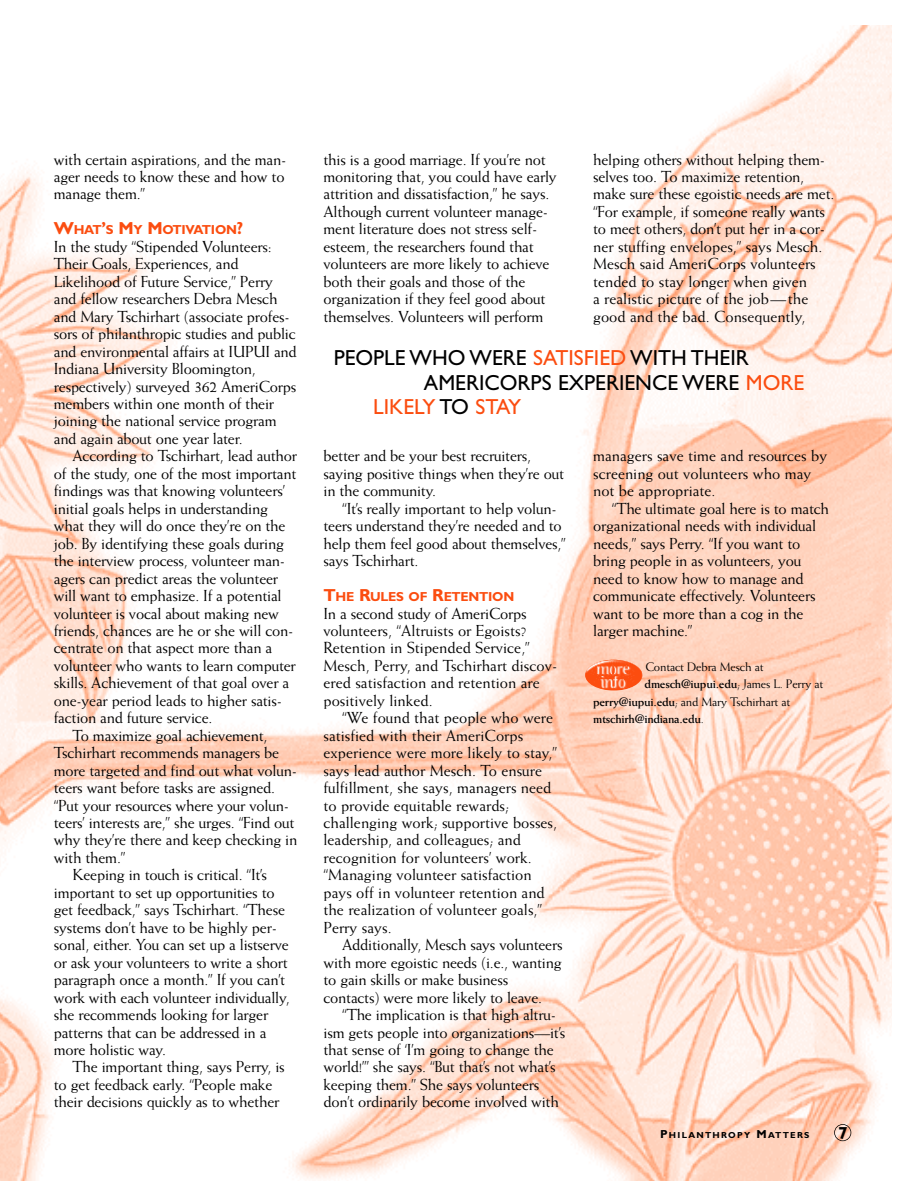
<style>
.page{position:relative;width:918px;height:1188px;background:#fff}
.page>*{position:absolute;margin:0;border:0;box-sizing:border-box;transform-origin:0 0}
.t1{font:21.9px "Gill Sans";color:#000}
.t2{font:21.9px "Gill Sans";color:#fb4d10}
.t3{font:700 17.4px "Gill Sans";color:#000}
.t4{font:16.05px/17.4px "Weiss";letter-spacing:-.015em;color:#000}
.t5{font:700 13.05px "Gill Sans";letter-spacing:-.02em;color:#fb4d10}
.t6{font:12.3px "Weiss";letter-spacing:-.015em;color:#000}
.t7{font:700 12.3px "Weiss";letter-spacing:-.015em;color:#000}
.t8{font:700 8.7px "Gill Sans";letter-spacing:.145em;color:#000}
.s1{font-size:17.4px}
.s2{color:#fb4d10}
.s3{color:#000}
.s4{font-weight:400}
.s5{font-weight:700}
.s6{font-size:11.7px}
</style>
<div class="page">
<img style="left:0;top:25px;width:892px;height:1156px">
<div style="left:834px;top:1124px;width:17px;height:17px;border:1px solid #000;border-radius:50%"></div>
<img style="left:585px;top:660px;width:58px;height:31px;border-radius:50%">
<p class="t4" style="left:54px;top:152px;width:234px;text-align:justify">with certain aspirations, and the man&shy;ager needs to know these and how to manage them.”</p>
<p class="t5" style="left:54px;top:225px;width:191px"><span class="s1">W</span>HAT<span class="s1">’</span>S <span class="s1">M</span>Y <span class="s1">M</span>OTIVATION<span class="s1">?</span></p>
<p class="t4" style="left:54px;top:239px;width:245px">In the study “Stipended Volunteers:<br>Their Goals, Experiences, and Likelihood of Future Service,” Perry and fellow researchers Debra Mesch and Mary Tschirhart (associate profes&shy;sors of philanthropic studies and public and environmental affairs at IUPUI and Indiana University Bloomington, respectively) surveyed 362 AmeriCorps members within one month of their joining the national service program and again about one year later.</p>
<p class="t4" style="left:73px;top:448px;width:226px">According to Tschirhart, lead author</p>
<p class="t4" style="left:54px;top:466px;width:244px">of the study, one of the most important</p>
<p class="t4" style="left:54px;top:483px;width:233px">findings was that knowing volunteers’</p>
<p class="t4" style="left:54px;top:501px;width:216px">initial goals helps in understanding</p>
<p class="t4" style="left:54px;top:518px;width:233px">what they will do once they’re on the</p>
<p class="t4" style="left:54px;top:536px;width:232px">job. By identifying these goals during</p>
<p class="t4" style="left:54px;top:553px;width:233px">the interview process, volunteer man-</p>
<p class="t4" style="left:54px;top:571px;width:226px">agers can predict areas the volunteer</p>
<p class="t4" style="left:54px;top:588px;width:229px">will want to emphasize. If a potential</p>
<p class="t4" style="left:54px;top:606px;width:227px">volunteer is vocal about making new</p>
<p class="t4" style="left:54px;top:623px;width:241px">friends, chances are he or she will con-</p>
<p class="t4" style="left:54px;top:640px;width:220px">centrate on that aspect more than a</p>
<p class="t4" style="left:54px;top:658px;width:244px">volunteer who wants to learn computer</p>
<p class="t4" style="left:54px;top:675px;width:237px">skills. Achievement of that goal over a</p>
<p class="t4" style="left:54px;top:693px;width:230px">one-year period leads to higher satis-</p>
<p class="t4" style="left:54px;top:710px;width:160px">faction and future service.</p>
<p class="t4" style="left:73px;top:728px;width:196px">To maximize goal achievement,</p>
<p class="t4" style="left:54px;top:745px;width:227px">Tschirhart recommends managers be</p>
<p class="t4" style="left:54px;top:763px;width:245px">more targeted and find out what volun-</p>
<p class="t4" style="left:54px;top:780px;width:223px">teers want before tasks are assigned.</p>
<p class="t4" style="left:54px;top:798px;width:237px">“Put your resources where your volun-</p>
<p class="t4" style="left:54px;top:815px;width:242px">teers’ interests are,” she urges. “Find out</p>
<p class="t4" style="left:54px;top:833px;width:245px">why they’re there and keep checking in</p>
<p class="t4" style="left:54px;top:850px;width:73px">with them.”</p>
<p class="t4" style="left:73px;top:867px;width:196px">Keeping in touch is critical. “It’s</p>
<p class="t4" style="left:54px;top:885px;width:222px">important to set up opportunities to</p>
<p class="t4" style="left:54px;top:902px;width:233px">get feedback,” says Tschirhart. “These</p>
<p class="t4" style="left:54px;top:920px;width:225px">systems don’t have to be highly per-</p>
<p class="t4" style="left:54px;top:937px;width:237px">sonal, either. You can set up a listserve</p>
<p class="t4" style="left:54px;top:955px;width:236px">or ask your volunteers to write a short</p>
<p class="t4" style="left:54px;top:972px;width:233px">paragraph once a month.” If you can’t</p>
<p class="t4" style="left:54px;top:990px;width:237px">work with each volunteer individually,</p>
<p class="t4" style="left:54px;top:1007px;width:216px">she recommends looking for larger</p>
<p class="t4" style="left:54px;top:1025px;width:214px">patterns that can be addressed in a</p>
<p class="t4" style="left:54px;top:1042px;width:114px">more holistic way.</p>
<p class="t4" style="left:73px;top:1060px;width:214px">The important thing, says Perry, is</p>
<p class="t4" style="left:54px;top:1077px;width:220px">to get feedback early. “People make</p>
<p class="t4" style="left:54px;top:1094px;width:227px">their decisions quickly as to whether</p>
<p class="t4" style="left:323px;top:152px;width:235px">this is a good marriage. If you’re not monitoring that, you could have early attrition and dissatisfaction,” he says.<br>Although current volunteer manage&shy;ment literature does not stress self&shy;esteem, the researchers found that volunteers are more likely to achieve both their goals and those of the organization if they feel good about themselves. Volunteers will perform</p>
<p class="t4" style="left:593px;top:152px;width:243px">helping others without helping them&shy;selves too. To maximize retention, make sure these egoistic needs are met. “For example, if someone really wants to meet others, don’t put her in a cor&shy;ner stuffing envelopes,” says Mesch.<br>Mesch said AmeriCorps volunteers tended to stay longer when given<br>a realistic picture of the job—the good and the bad. Consequently,</p>
<h1 class="t1" style="left:334px;top:350px;width:417px">PEOPLE WHO WERE <span class="s2">SATISFIED</span> WITH THEIR</h1>
<h1 class="t1" style="left:424px;top:375px;width:382px">AMERICORPS EXPERIENCE WERE <span class="s2">MORE</span></h1>
<h1 class="t2" style="left:373px;top:400px;width:150px">LIKELY <span class="s3">TO</span> STAY</h1>
<p class="t4" style="left:323px;top:448px;width:242px">better and be your best recruiters, saying positive things when they’re out in the community.</p>
<p class="t4" style="left:323px;top:501px;width:244px;text-indent:19px">“It’s really important to help volun&shy;teers understand they’re needed and to help them feel good about themselves,” says Tschirhart.</p>
<p class="t5" style="left:323px;top:592px;width:192px"><span class="s1">T</span>HE <span class="s1">R</span>ULES OF <span class="s1">R</span>ETENTION</p>
<p class="t4" style="left:323px;top:606px;width:235px">In a second study of AmeriCorps volunteers, “Altruists or Egoists?<br>Retention in Stipended Service,”<br>Mesch, Perry, and Tschirhart discov&shy;ered satisfaction and retention are positively linked.</p>
<p class="t4" style="left:323px;top:710px;width:235px;text-indent:19px">“We found that people who were satisfied with their AmeriCorps experience were more likely to stay,” says lead author Mesch. To ensure fulfillment, she says, managers need to provide equitable rewards; challenging work; supportive bosses, leadership, and colleagues; and recognition for volunteers’ work. “Managing volunteer satisfaction pays off in volunteer retention and the realization of volunteer goals,” Perry says.</p>
<p class="t4" style="left:323px;top:937px;width:241px;text-indent:19px">Additionally, Mesch says volunteers with more egoistic needs (i.e., wanting to gain skills or make business contacts) were more likely to leave.</p>
<p class="t4" style="left:323px;top:1007px;width:244px;text-indent:19px">“The implication is that high altru&shy;ism gets people into organizations—it’s that sense of ‘I’m going to change the world!’” she says. “But that’s not what’s keeping them.” She says volunteers don’t ordinarily become involved with</p>
<p class="t4" style="left:593px;top:448px;width:236px">managers save time and resources by screening out volunteers who may not be appropriate.</p>
<p class="t4" style="left:593px;top:501px;width:237px;text-indent:19px">“The ultimate goal here is to match organizational needs with individual needs,” says Perry. “If you want to bring people in as volunteers, you need to know how to manage and communicate effectively. Volunteers want to be more than a cog in the larger machine.”</p>
<p class="t6" style="left:645px;top:662px;width:120px">Contact Debra Mesch at</p>
<p class="t7" style="left:645px;top:680px;width:180px">dmesch@iupui.edu<span class="s4">; James L. Perry at</span></p>
<p class="t6" style="left:593px;top:697px;width:199px"><span class="s5">perry@iupui.edu</span>; and Mary Tschirhart at</p>
<p class="t7" style="left:593px;top:715px;width:112px">mtschirh@indiana.edu<span class="s4">.</span></p>
<p class="t8" style="left:660px;top:1132px;width:151px"><span class="s6">P</span>HILANTHROPY <span class="s6">M</span>ATTERS</p>
<p class="t3" style="left:838px;top:1127px;width:11px">7</p>
</div>
